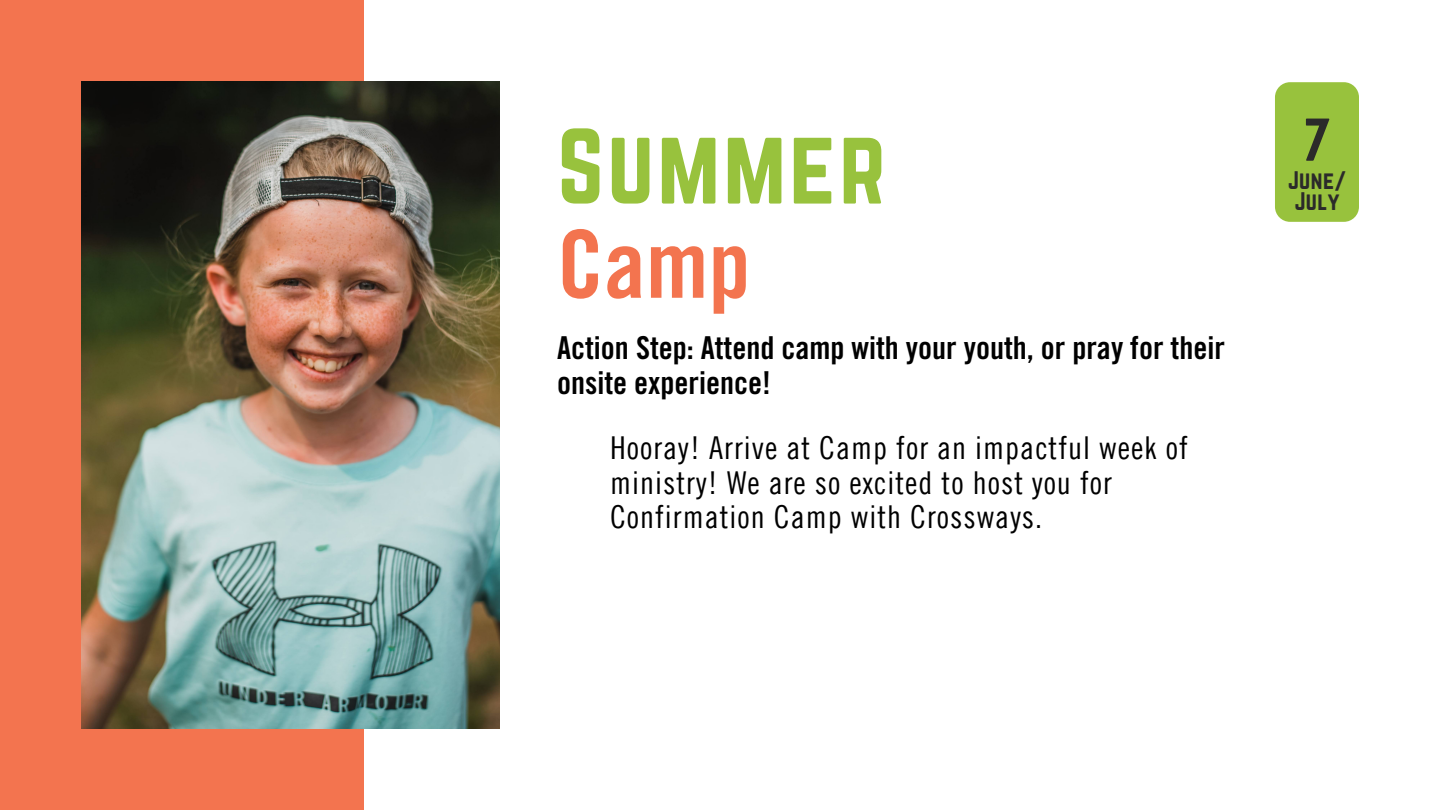
<style>
.page{position:relative;width:1440px;height:810px;background:#f3744f}
.page>*{position:absolute;margin:0;border:0;box-sizing:border-box;transform-origin:0 0}
.t1{font:94px "Norwester";letter-spacing:.03em;color:#98c23d}
.t2{font:94px "Trade Gothic LT Std Bd Cn 20";color:#f3744f}
.t3{font:52.8px "Norwester";color:#2b2a2a}
.t4{font:31.6px/34.5px "Trade Gothic LT Cond Eighteen";letter-spacing:.03em;color:#000}
.t5{font:31.6px/34.5px "Trade Gothic LT Std Bd Cn 20";color:#000}
.t6{font:22.2px "Norwester";letter-spacing:.02em;color:#2b2a2a}
</style>
<div class="page">
<div style="left:364px;top:0;width:1076px;height:810px;background:#fff"></div>
<img style="left:81px;top:81px;width:419px;height:648px">
<div style="left:1275px;top:82px;width:84px;height:140px;background:#98c23d;border-radius:15px"></div>
<p class="t1" style="left:557px;top:110px;width:330px">SUMMER</p>
<p class="t2" style="left:557px;top:230px;width:195px">Camp</p>
<p class="t5" style="left:557px;top:335px;width:669px">Action Step: Attend camp with your youth, or pray for their onsite experience!</p>
<p class="t4" style="left:610px;top:430px;width:579px">Hooray! Arrive at Camp for an impactful week of ministry! We are so excited to host you for<br>Confirmation Camp with Crossways.</p>
<p class="t3" style="left:1303px;top:108px;width:29px">7</p>
<p class="t6" style="left:1288px;top:166px;width:60px">JUNE/</p>
<p class="t6" style="left:1294px;top:188px;width:47px">JULY</p>
</div>
